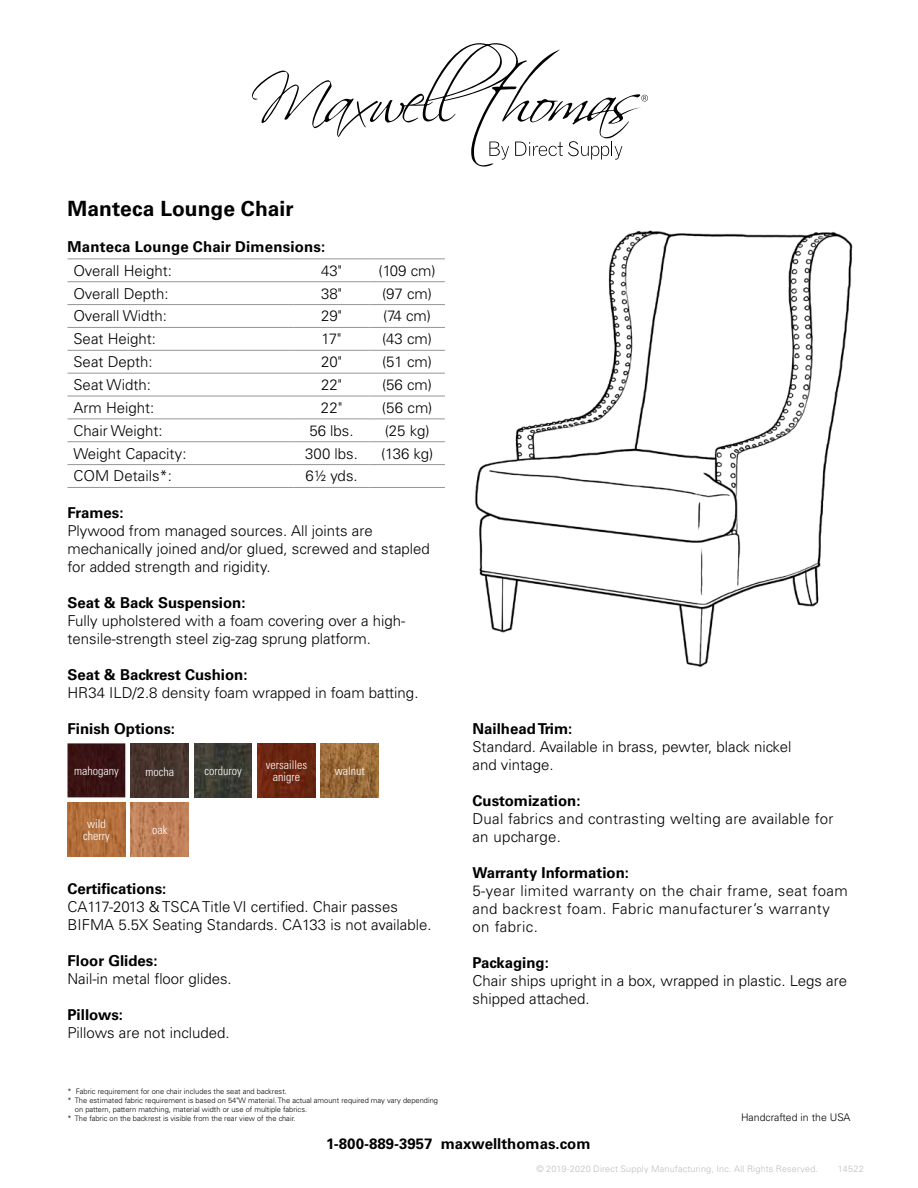
<style>
.page{position:relative;width:918px;height:1188px;background:#fff}
.page>*{position:absolute;margin:0;border:0;box-sizing:border-box;transform-origin:0 0}
.t1{font:700 21px "Univers LT Std";color:#000}
.t2{font:300 15px/18px "Univers LT Std";color:#000}
.t3{font:700 15px "Univers LT Std";color:#000}
.t4{font:300 15px/18px "Univers LT Std";letter-spacing:.03em;color:#000}
.t5{font:300 15px/18px "Univers LT Std";letter-spacing:.02em;color:#000}
.t6{font:300 condensed 12px/12px "Univers LT Std";color:#fff;text-align:center}
.t7{font:300 10.5px "Univers LT Std";color:#000}
.t8{font:300 9px "Univers LT Std";letter-spacing:.02em;color:#bcbec0}
.t9{font:300 7.5px "Univers LT Std";color:#000}
</style>
<div class="page">
<svg style="left:252px;top:43px;width:396px;height:124px"></svg>
<hr style="left:68px;top:258px;width:226px;height:1px;background:#939598">
<hr style="left:294px;top:258px;width:75px;height:1px;background:#939598">
<hr style="left:369px;top:258px;width:76px;height:1px;background:#939598">
<hr style="left:68px;top:281px;width:226px;height:1px;background:#939598">
<hr style="left:294px;top:281px;width:75px;height:1px;background:#939598">
<hr style="left:369px;top:281px;width:76px;height:1px;background:#939598">
<hr style="left:68px;top:304px;width:226px;height:1px;background:#939598">
<hr style="left:294px;top:304px;width:75px;height:1px;background:#939598">
<hr style="left:369px;top:304px;width:76px;height:1px;background:#939598">
<hr style="left:68px;top:327px;width:226px;height:1px;background:#939598">
<hr style="left:294px;top:327px;width:75px;height:1px;background:#939598">
<hr style="left:369px;top:327px;width:76px;height:1px;background:#939598">
<hr style="left:68px;top:350px;width:226px;height:1px;background:#939598">
<hr style="left:294px;top:350px;width:75px;height:1px;background:#939598">
<hr style="left:369px;top:350px;width:76px;height:1px;background:#939598">
<hr style="left:68px;top:373px;width:226px;height:1px;background:#939598">
<hr style="left:294px;top:373px;width:75px;height:1px;background:#939598">
<hr style="left:369px;top:373px;width:76px;height:1px;background:#939598">
<hr style="left:68px;top:396px;width:226px;height:1px;background:#939598">
<hr style="left:294px;top:396px;width:75px;height:1px;background:#939598">
<hr style="left:369px;top:396px;width:76px;height:1px;background:#939598">
<hr style="left:68px;top:419px;width:226px;height:1px;background:#939598">
<hr style="left:294px;top:419px;width:75px;height:1px;background:#939598">
<hr style="left:369px;top:419px;width:76px;height:1px;background:#939598">
<hr style="left:68px;top:441px;width:226px;height:1px;background:#939598">
<hr style="left:294px;top:441px;width:75px;height:1px;background:#939598">
<hr style="left:369px;top:441px;width:76px;height:1px;background:#939598">
<hr style="left:68px;top:464px;width:226px;height:1px;background:#939598">
<hr style="left:294px;top:464px;width:75px;height:1px;background:#939598">
<hr style="left:369px;top:464px;width:76px;height:1px;background:#939598">
<hr style="left:68px;top:487px;width:226px;height:1px;background:#939598">
<hr style="left:294px;top:487px;width:75px;height:1px;background:#939598">
<hr style="left:369px;top:487px;width:76px;height:1px;background:#939598">
<img style="left:475px;top:230px;width:378px;height:437px">
<img style="left:258px;top:743px;width:57px;height:54px">
<img style="left:68px;top:743px;width:57px;height:54px">
<img style="left:194px;top:743px;width:58px;height:54px">
<img style="left:321px;top:743px;width:58px;height:54px">
<img style="left:131px;top:803px;width:58px;height:54px">
<img style="left:68px;top:803px;width:57px;height:54px">
<img style="left:131px;top:743px;width:58px;height:54px">
<h1 class="t1" style="left:68px;top:197px;width:228px">Manteca Lounge Chair</h1>
<p class="t3" style="left:68px;top:238px;width:259px">Manteca Lounge Chair Dimensions:</p>
<p class="t2" style="left:74px;top:261px;width:100px">Overall Height:</p>
<p class="t2" style="left:321px;top:261px;width:22px">43"</p>
<p class="t2" style="left:379px;top:261px;width:59px">(109 cm)</p>
<p class="t2" style="left:74px;top:284px;width:97px">Overall Depth:</p>
<p class="t2" style="left:321px;top:284px;width:22px">38"</p>
<p class="t2" style="left:382px;top:284px;width:52px">(97 cm)</p>
<p class="t2" style="left:74px;top:307px;width:95px">Overall Width:</p>
<p class="t2" style="left:321px;top:307px;width:22px">29"</p>
<p class="t2" style="left:383px;top:307px;width:49px">(74 cm)</p>
<p class="t2" style="left:74px;top:330px;width:84px">Seat Height:</p>
<p class="t2" style="left:322px;top:330px;width:21px">17"</p>
<p class="t2" style="left:382px;top:330px;width:52px">(43 cm)</p>
<p class="t2" style="left:74px;top:353px;width:81px">Seat Depth:</p>
<p class="t2" style="left:321px;top:353px;width:22px">20"</p>
<p class="t2" style="left:382px;top:353px;width:52px">(51 cm)</p>
<p class="t2" style="left:74px;top:376px;width:79px">Seat Width:</p>
<p class="t2" style="left:321px;top:376px;width:22px">22"</p>
<p class="t2" style="left:382px;top:376px;width:52px">(56 cm)</p>
<p class="t2" style="left:74px;top:399px;width:82px">Arm Height:</p>
<p class="t2" style="left:321px;top:399px;width:23px">22"</p>
<p class="t2" style="left:382px;top:399px;width:52px">(56 cm)</p>
<p class="t2" style="left:74px;top:421px;width:91px">Chair Weight:</p>
<p class="t2" style="left:309px;top:421px;width:46px">56 lbs.</p>
<p class="t2" style="left:385px;top:421px;width:46px">(25 kg)</p>
<p class="t2" style="left:74px;top:444px;width:115px">Weight Capacity:</p>
<p class="t2" style="left:305px;top:444px;width:54px">300 lbs.</p>
<p class="t2" style="left:381px;top:444px;width:54px">(136 kg)</p>
<p class="t2" style="left:74px;top:467px;width:100px">COM Details*:</p>
<p class="t2" style="left:305px;top:467px;width:54px">61/2 yds.</p>
<p class="t3" style="left:68px;top:504px;width:58px">Frames:</p>
<p class="t2" style="left:68px;top:522px;width:364px">Plywood from managed sources. All joints are mechanically joined and/or glued, screwed and stapled for added strength and rigidity.</p>
<p class="t3" style="left:68px;top:594px;width:180px">Seat &amp; Back Suspension:</p>
<p class="t2" style="left:68px;top:612px;width:339px">Fully upholstered with a foam covering over a high&shy;tensile-strength steel zig-zag sprung platform.</p>
<p class="t3" style="left:68px;top:666px;width:182px">Seat &amp; Backrest Cushion:</p>
<p class="t2" style="left:68px;top:684px;width:353px">HR34 ILD/2.8 density foam wrapped in foam batting.</p>
<p class="t3" style="left:68px;top:720px;width:109px">Finish Options:</p>
<p class="t6" style="left:266px;top:759px;width:43px">versailles anigre</p>
<p class="t6" style="left:74px;top:765px;width:46px">mahogany</p>
<p class="t6" style="left:204px;top:765px;width:39px">corduroy</p>
<p class="t6" style="left:335px;top:765px;width:31px">walnut</p>
<p class="t6" style="left:145px;top:766px;width:30px">mocha</p>
<p class="t6" style="left:83px;top:818px;width:28px">wild cherry</p>
<p class="t6" style="left:152px;top:824px;width:17px">oak</p>
<p class="t3" style="left:68px;top:880px;width:100px">Certifications:</p>
<p class="t2" style="left:68px;top:898px;width:366px">CA117-2013 &amp; TSCA Title VI certified. Chair passes<br>BIFMA 5.5X Seating Standards. CA133 is not available.</p>
<p class="t3" style="left:68px;top:952px;width:92px">Floor Glides:</p>
<p class="t2" style="left:68px;top:970px;width:166px">Nail-in metal floor glides.</p>
<p class="t3" style="left:68px;top:1006px;width:57px">Pillows:</p>
<p class="t2" style="left:68px;top:1024px;width:164px">Pillows are not included.</p>
<p class="t9" style="left:68px;top:1086px;width:221px">* Fabric requirement for one chair includes the seat and backrest.</p>
<p class="t9" style="left:68px;top:1095px;width:372px">* The estimated fabric requirement is based on 54"W material. The actual amount required may vary depending</p>
<p class="t9" style="left:75px;top:1104px;width:234px">on pattern, pattern matching, material width or use of multiple fabrics.</p>
<p class="t9" style="left:68px;top:1113px;width:230px">* The fabric on the backrest is visible from the rear view of the chair.</p>
<p class="t3" style="left:472px;top:720px;width:101px">Nailhead Trim:</p>
<p class="t2" style="left:472px;top:738px;width:320px">Standard. Available in brass, pewter, black nickel and vintage.</p>
<p class="t3" style="left:472px;top:792px;width:110px">Customization:</p>
<p class="t5" style="left:472px;top:810px;width:363px">Dual fabrics and contrasting welting are available for an upcharge.</p>
<p class="t3" style="left:472px;top:864px;width:158px">Warranty Information:</p>
<p class="t4" style="left:472px;top:882px;width:377px">5-year limited warranty on the chair frame, seat foam and backrest foam. Fabric manufacturer’s warranty on fabric.</p>
<p class="t3" style="left:472px;top:954px;width:78px">Packaging:</p>
<p class="t2" style="left:472px;top:972px;width:376px">Chair ships upright in a box, wrapped in plastic. Legs are shipped attached.</p>
<p class="t7" style="left:741px;top:1110px;width:111px">Handcrafted in the USA</p>
<p class="t3" style="left:326px;top:1135px;width:266px">1-800-889-3957 maxwellthomas.com</p>
<p class="t8" style="left:537px;top:1163px;width:283px">© 2019-2020 Direct Supply Manufacturing, Inc. All Rights Reserved.</p>
<p class="t8" style="left:838px;top:1163px;width:28px">14522</p>
</div>
